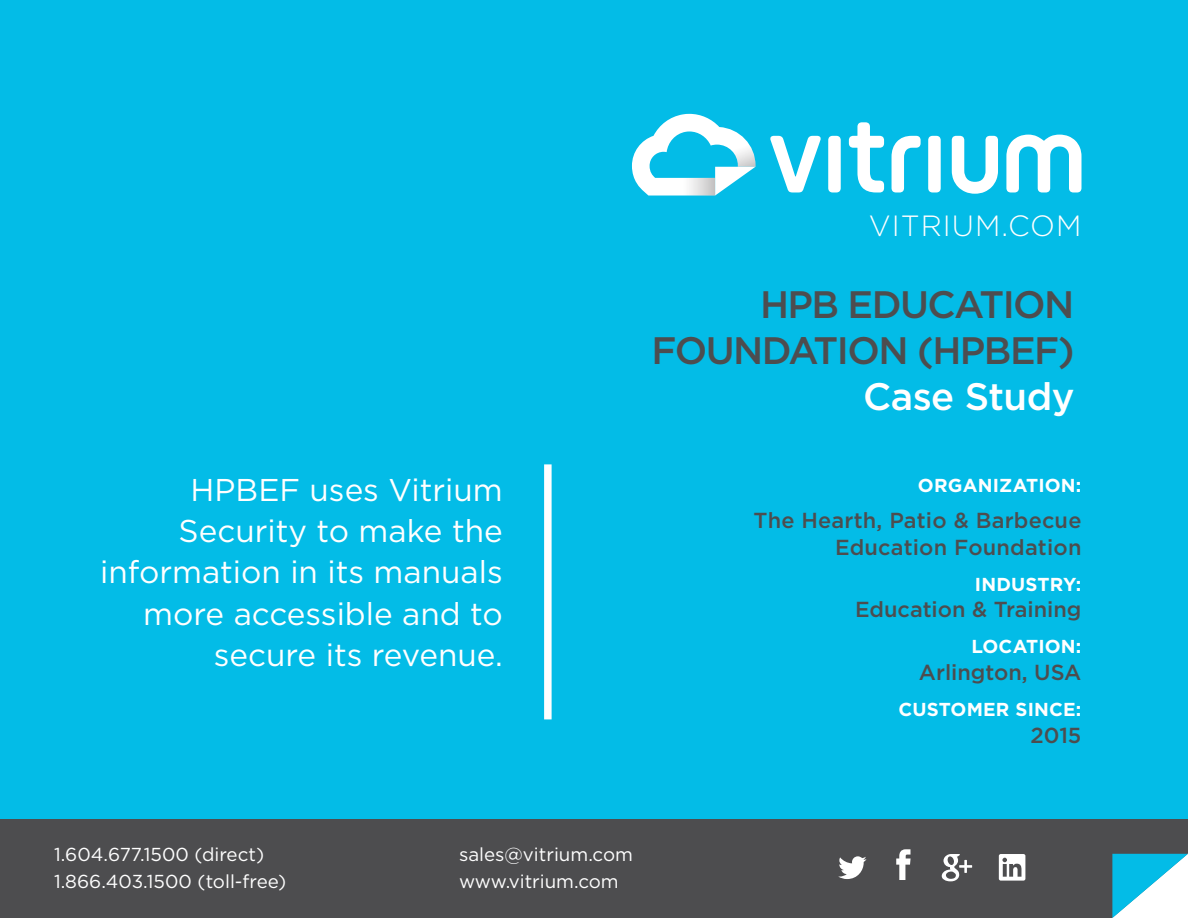
<style>
.page{position:relative;width:1188px;height:918px;background:#fff}
.page>*{position:absolute;margin:0;border:0;box-sizing:border-box;transform-origin:0 0}
.t1{font:500 38.25px/45.9px "Gotham HTF";letter-spacing:-.04em;color:#4d4d4f;text-align:right}
.t2{font:500 38.25px "Gotham HTF";letter-spacing:-.015em;color:#fff}
.t3{font:31.5px/41.1px "Gotham HTF";color:#fff;text-align:right}
.t4{font:300 29.25px "Gotham HTF";letter-spacing:.035em;color:#fff}
.t5{font:500 21.75px/26.8px "Gotham HTF";letter-spacing:.005em;color:#4d4d4f;text-align:right}
.t6{font:18.75px/27px "Gotham HTF";color:#fff}
.t7{font:700 18.75px "Gotham HTF";letter-spacing:.01em;color:#fff}
</style>
<div class="page">
<div style="left:0;top:819px;width:1188px;height:99px;background:#4d4d4f"></div>
<svg style="left:1112px;top:854px;width:76px;height:64px"></svg>
<svg style="left:838px;top:856px;width:29px;height:23px"></svg>
<svg style="left:896px;top:849px;width:15px;height:31px"></svg>
<svg style="left:999px;top:854px;width:26px;height:27px"></svg>
<svg style="left:942px;top:854px;width:30px;height:27px"></svg>
<div style="left:0;top:0;width:1188px;height:819px;background:#03bce7"></div>
<svg style="left:770px;top:136px;width:51px;height:56px"></svg>
<svg style="left:828px;top:136px;width:13px;height:56px"></svg>
<svg style="left:849px;top:122px;width:35px;height:70px"></svg>
<svg style="left:892px;top:136px;width:29px;height:56px"></svg>
<svg style="left:928px;top:136px;width:13px;height:56px"></svg>
<svg style="left:952px;top:136px;width:46px;height:58px"></svg>
<svg style="left:1006px;top:135px;width:76px;height:57px"></svg>
<svg style="left:632px;top:114px;width:124px;height:82px"></svg>
<div style="left:544px;top:464px;width:8px;height:255px;background:#fff"></div>
<p class="t3" style="left:100px;top:469px;width:404px">HPBEF uses Vitrium<br>Security to make the information in its manuals more accessible and to secure its revenue.</p>
<p class="t4" style="left:869px;top:210px;width:214px">VITRIUM.COM</p>
<p class="t1" style="left:651px;top:281px;width:425px">HPB EDUCATION<br>FOUNDATION (HPBEF)</p>
<p class="t2" style="left:863px;top:375px;width:213px">Case Study</p>
<p class="t7" style="left:918px;top:474px;width:165px">ORGANIZATION:</p>
<p class="t5" style="left:754px;top:506px;width:329px">The Hearth, Patio &amp; Barbecue<br>Education Foundation</p>
<p class="t7" style="left:975px;top:573px;width:108px">INDUSTRY:</p>
<p class="t5" style="left:855px;top:596px;width:228px">Education &amp; Training</p>
<p class="t7" style="left:971px;top:636px;width:112px">LOCATION:</p>
<p class="t5" style="left:919px;top:658px;width:164px">Arlington, USA</p>
<p class="t7" style="left:899px;top:698px;width:184px">CUSTOMER SINCE:</p>
<p class="t5" style="left:1030px;top:721px;width:53px">2015</p>
<p class="t6" style="left:54px;top:841px;width:234px">1.604.677.1500 (direct)<br>1.866.403.1500 (toll-free)</p>
<p class="t6" style="left:459px;top:841px;width:175px">sales@vitrium.com www.vitrium.com</p>
</div>
